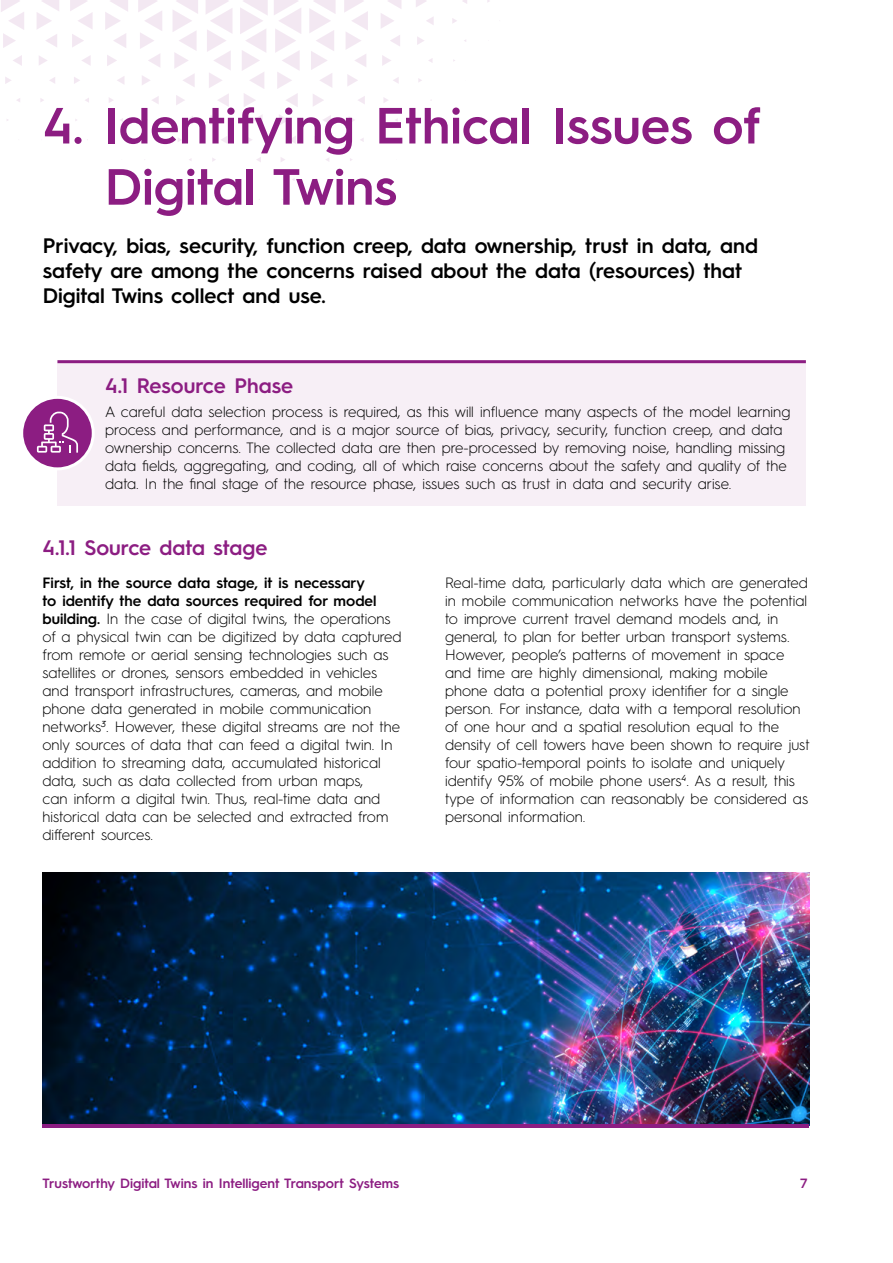
<style>
.page{position:relative;width:893px;height:1263px;background:#fff}
.page>*{position:absolute;margin:0;border:0;box-sizing:border-box;transform-origin:0 0}
.t1{font:600 51px/61.2px "Hurme Geometric Sans 3";color:#8c1d82}
.t2{font:600 21px/25.2px "Hurme Geometric Sans 3";color:#000}
.t3{font:600 21px "Hurme Geometric Sans 3";color:#8c1d82}
.t4{font:300 15px/18px "Hurme Geometric Sans 3";color:#000}
.t5{font:600 13.5px "Hurme Geometric Sans 3";color:#8c1d82}
.s1{font-weight:600}
</style>
<div class="page">
<div style="left:57px;top:360px;width:749px;height:146px;background:#f7eff6"></div>
<svg style="left:463px;top:0;width:4px;height:4px"></svg>
<svg style="left:452px;top:18px;width:5px;height:5px"></svg>
<svg style="left:416px;top:0;width:10px;height:7px"></svg>
<svg style="left:426px;top:17px;width:8px;height:8px"></svg>
<svg style="left:417px;top:37px;width:7px;height:8px"></svg>
<svg style="left:428px;top:58px;width:5px;height:5px"></svg>
<svg style="left:381px;top:0;width:21px;height:28px"></svg>
<svg style="left:390px;top:35px;width:10px;height:11px"></svg>
<svg style="left:382px;top:55px;width:9px;height:11px"></svg>
<svg style="left:393px;top:77px;width:6px;height:7px"></svg>
<svg style="left:344px;top:0;width:24px;height:67px"></svg>
<svg style="left:383px;top:97px;width:5px;height:6px"></svg>
<svg style="left:347px;top:74px;width:11px;height:12px"></svg>
<svg style="left:358px;top:96px;width:7px;height:8px"></svg>
<svg style="left:349px;top:116px;width:6px;height:7px"></svg>
<svg style="left:309px;top:0;width:27px;height:106px"></svg>
<svg style="left:323px;top:115px;width:8px;height:10px"></svg>
<svg style="left:274px;top:0;width:27px;height:107px"></svg>
<svg style="left:314px;top:136px;width:7px;height:8px"></svg>
<svg style="left:279px;top:114px;width:9px;height:12px"></svg>
<svg style="left:289px;top:136px;width:7px;height:8px"></svg>
<svg style="left:240px;top:0;width:28px;height:107px"></svg>
<svg style="left:253px;top:115px;width:10px;height:10px"></svg>
<svg style="left:281px;top:157px;width:4px;height:5px"></svg>
<svg style="left:206px;top:0;width:27px;height:107px"></svg>
<svg style="left:245px;top:136px;width:7px;height:8px"></svg>
<svg style="left:256px;top:157px;width:5px;height:5px"></svg>
<svg style="left:172px;top:0;width:26px;height:87px"></svg>
<svg style="left:211px;top:115px;width:8px;height:10px"></svg>
<svg style="left:221px;top:136px;width:6px;height:7px"></svg>
<svg style="left:138px;top:0;width:24px;height:67px"></svg>
<svg style="left:176px;top:95px;width:9px;height:10px"></svg>
<svg style="left:186px;top:116px;width:7px;height:8px"></svg>
<svg style="left:105px;top:0;width:23px;height:48px"></svg>
<svg style="left:142px;top:75px;width:8px;height:10px"></svg>
<svg style="left:152px;top:96px;width:7px;height:8px"></svg>
<svg style="left:107px;top:55px;width:10px;height:11px"></svg>
<svg style="left:117px;top:76px;width:8px;height:8px"></svg>
<svg style="left:143px;top:118px;width:4px;height:4px"></svg>
<svg style="left:70px;top:0;width:23px;height:47px"></svg>
<svg style="left:82px;top:55px;width:9px;height:11px"></svg>
<svg style="left:109px;top:98px;width:4px;height:5px"></svg>
<svg style="left:37px;top:0;width:22px;height:47px"></svg>
<svg style="left:74px;top:77px;width:6px;height:7px"></svg>
<svg style="left:85px;top:98px;width:4px;height:5px"></svg>
<svg style="left:39px;top:56px;width:8px;height:9px"></svg>
<svg style="left:49px;top:77px;width:6px;height:7px"></svg>
<svg style="left:1px;top:0;width:23px;height:48px"></svg>
<svg style="left:13px;top:55px;width:9px;height:11px"></svg>
<svg style="left:5px;top:77px;width:6px;height:7px"></svg>
<hr style="left:57px;top:360px;width:749px;height:3px;background:#8c1d82">
<div style="left:22px;top:397px;width:71px;height:72px;background:#8c1d82;border-radius:50%"></div>
<div style="left:20px;top:396px;width:75px;height:74px;border:3px solid #fff;border-radius:50%"></div>
<svg style="left:37px;top:412px;width:41px;height:41px"></svg>
<img style="left:43px;top:872px;width:766px;height:252px">
<hr style="left:43px;top:1124px;width:766px;height:3px;background:#8c1d82">
<h1 class="t1" style="left:105px;top:92px;width:657px;text-indent:-62px">4. Identifying Ethical Issues of<br>Digital Twins</h1>
<h2 class="t2" style="left:43px;top:231px;width:717px">Privacy, bias, security, function creep, data ownership, trust in data, and safety are among the concerns raised about the data (resources) that<br>Digital Twins collect and use.</h2>
<h2 class="t3" style="left:105px;top:371px;width:189px">4.1 Resource Phase</h2>
<p class="t4" style="left:105px;top:401px;width:687px">A careful data selection process is required, as this will influence many aspects of the model learning process and performance, and is a major source of bias, privacy, security, function creep, and data ownership concerns. The collected data are then pre-processed by removing noise, handling missing data fields, aggregating, and coding, all of which raise concerns about the safety and quality of the data. In the final stage of the resource phase, issues such as trust in data and security arise.</p>
<h2 class="t3" style="left:43px;top:533px;width:226px">4.1.1 Source data stage</h2>
<p class="t4" style="left:43px;top:573px;width:361px"><span class="s1">First, in the source data stage, it is necessary<br>to identify the data sources required for model building.</span> In the case of digital twins, the operations of a physical twin can be digitized by data captured from remote or aerial sensing technologies such as satellites or drones, sensors embedded in vehicles and transport infrastructures, cameras, and mobile phone data generated in mobile communication networks<sup>3</sup>. However, these digital streams are not the only sources of data that can feed a digital twin. In addition to streaming data, accumulated historical data, such as data collected from urban maps,<br>can inform a digital twin. Thus, real-time data and historical data can be selected and extracted from different sources.</p>
<p class="t4" style="left:445px;top:573px;width:366px">Real-time data, particularly data which are generated in mobile communication networks have the potential to improve current travel demand models and, in general, to plan for better urban transport systems.<br>However, people’s patterns of movement in space and time are highly dimensional, making mobile phone data a potential proxy identifier for a single person. For instance, data with a temporal resolution of one hour and a spatial resolution equal to the density of cell towers have been shown to require just four spatio-temporal points to isolate and uniquely identify 95% of mobile phone users<sup>4</sup>. As a result, this type of information can reasonably be considered as personal information.</p>
<p class="t5" style="left:43px;top:1174px;width:358px">Trustworthy Digital Twins in Intelligent Transport Systems</p>
<p class="t5" style="left:800px;top:1174px;width:9px">7</p>
</div>
